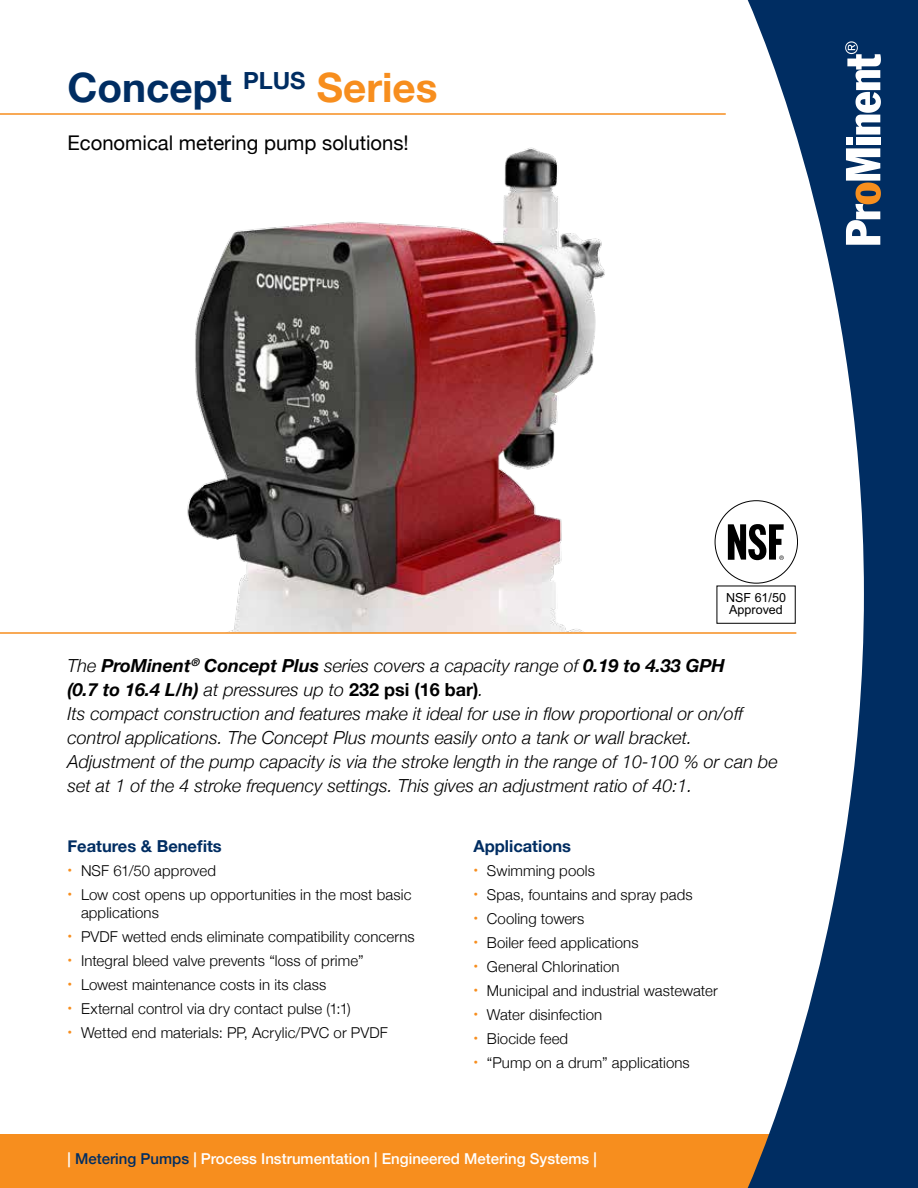
<style>
.page{position:relative;width:918px;height:1188px;background:#fff}
.page>*{position:absolute;margin:0;border:0;box-sizing:border-box;transform-origin:0 0}
.t1{font:700 40.5px "Helvetica Neue";color:#002d62}
.t2{font:20.25px "Helvetica Neue";color:#000}
.t3{font:italic 300 18px/24px "Helvetica Neue";color:#000}
.t4{font:700 16.5px "Helvetica Neue";color:#002d62}
.t5{font:300 15px/18px "Helvetica Neue";letter-spacing:.005em;color:#000}
.t6{font:500 15px "Helvetica Neue";color:#fff}
.t7{font:12.6px/12.6px "Arial";color:#000}
.s1{color:#f78e1e}
.s2{font-weight:700}
.s3{font-weight:700;font-style:normal}
.s4{font-weight:700;font-size:13.5px;color:#f78e1e}
.s5{color:#002d62}
</style>
<div class="page">
<img style="left:187px;top:147px;width:418px;height:485px">
<div style="left:0;top:1134px;width:918px;height:54px;background:#f78e1e"></div>
<svg style="left:742px;top:0;width:176px;height:1188px;fill:#002d62"></svg>
<div style="left:846px;top:138px;width:7px;height:7px;background:#fff"></div>
<div style="left:856px;top:138px;width:24px;height:7px;background:#fff"></div>
<svg style="left:845px;top:41px;width:36px;height:94px"></svg>
<svg style="left:846px;top:148px;width:35px;height:97px"></svg>
<hr style="left:0;top:113px;width:726px;height:2px;background:#f78e1e">
<hr style="left:0;top:632px;width:796px;height:2px;background:#f78e1e">
<div style="left:715px;top:501px;width:83px;height:82px;background:#fff;border-radius:50%"></div>
<div style="left:715px;top:500px;width:83px;height:83px;border:1px solid #000;border-radius:50%"></div>
<svg style="left:723px;top:514px;width:65px;height:53px"></svg>
<div style="left:717px;top:586px;width:78px;height:37px;background:#fff"></div>
<div style="left:717px;top:586px;width:79px;height:38px;border:1px solid #000"></div>
<h1 class="t1" style="left:68px;top:56px;width:372px">Concept <sup>PLUS</sup> <span class="s1">Series</span></h1>
<h2 class="t2" style="left:68px;top:128px;width:343px">Economical metering pump solutions!</h2>
<p class="t7" style="left:726px;top:591px;width:61px">NSF 61/50<br>Approved</p>
<p class="t3" style="left:68px;top:652px;width:712px">The <span class="s2">ProMinent</span><sup>®</sup> <span class="s2">Concept Plus</span> series covers a capacity range of <span class="s2">0.19 to 4.33 GPH<br>(0.7 to 16.4 L/h)</span> at pressures up to <span class="s3">232 psi (16 bar)</span>.<br>Its compact construction and features make it ideal for use in flow proportional or on/off control applications. The Concept Plus mounts easily onto a tank or wall bracket.<br>Adjustment of the pump capacity is via the stroke length in the range of 10-100 % or can be set at 1 of the 4 stroke frequency settings. This gives an adjustment ratio of 40:1.</p>
<p class="t4" style="left:68px;top:833px;width:156px">Features &amp; Benefits</p>
<p class="t5" style="left:67px;top:861px;width:150px"><span class="s4">•</span> NSF 61/50 approved</p>
<p class="t5" style="left:81px;top:885px;width:332px;text-indent:-14px"><span class="s4">•</span> Low cost opens up opportunities in the most basic applications</p>
<p class="t5" style="left:67px;top:927px;width:349px"><span class="s4">•</span> PVDF wetted ends eliminate compatibility concerns</p>
<p class="t5" style="left:67px;top:951px;width:298px"><span class="s4">•</span> Integral bleed valve prevents “loss of prime”</p>
<p class="t5" style="left:67px;top:975px;width:260px"><span class="s4">•</span> Lowest maintenance costs in its class</p>
<p class="t5" style="left:67px;top:999px;width:285px"><span class="s4">•</span> External control via dry contact pulse (1:1)</p>
<p class="t5" style="left:67px;top:1023px;width:322px"><span class="s4">•</span> Wetted end materials: PP, Acrylic/PVC or PVDF</p>
<p class="t4" style="left:473px;top:833px;width:99px">Applications</p>
<p class="t5" style="left:473px;top:861px;width:123px"><span class="s4">•</span> Swimming pools</p>
<p class="t5" style="left:473px;top:885px;width:221px"><span class="s4">•</span> Spas, fountains and spray pads</p>
<p class="t5" style="left:473px;top:909px;width:112px"><span class="s4">•</span> Cooling towers</p>
<p class="t5" style="left:473px;top:933px;width:167px"><span class="s4">•</span> Boiler feed applications</p>
<p class="t5" style="left:473px;top:957px;width:148px"><span class="s4">•</span> General Chlorination</p>
<p class="t5" style="left:473px;top:981px;width:246px"><span class="s4">•</span> Municipal and industrial wastewater</p>
<p class="t5" style="left:473px;top:1005px;width:130px"><span class="s4">•</span> Water disinfection</p>
<p class="t5" style="left:473px;top:1029px;width:96px"><span class="s4">•</span> Biocide feed</p>
<p class="t5" style="left:473px;top:1053px;width:218px"><span class="s4">•</span> “Pump on a drum” applications</p>
<p class="t6" style="left:68px;top:1147px;width:531px">| <span class="s5">Metering Pumps</span> | Process Instrumentation | Engineered Metering Systems |</p>
</div>
